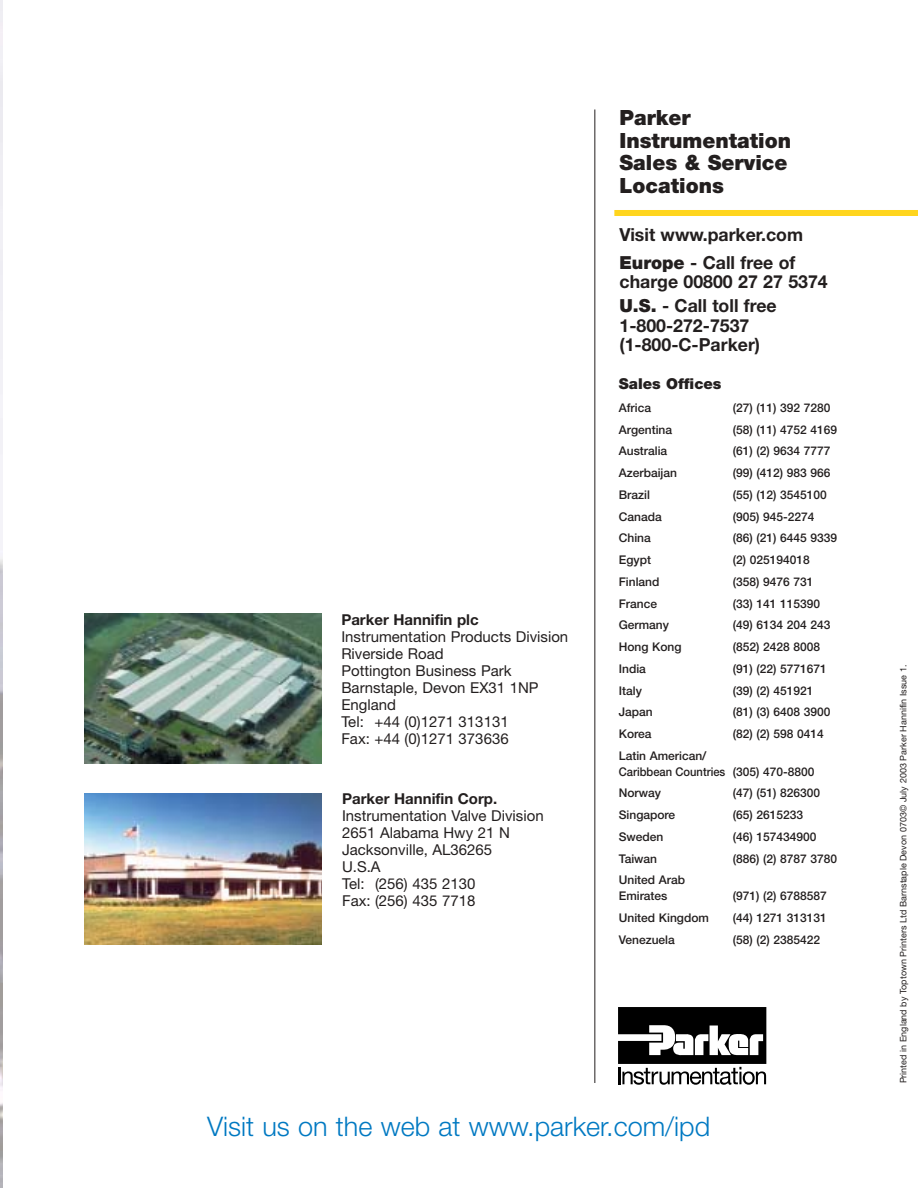
<style>
.page{position:relative;width:918px;height:1188px;background:#fff}
.page>*{position:absolute;margin:0;border:0;box-sizing:border-box;transform-origin:0 0}
.t1{font:300 27px "Helvetica Neue";color:#0079c2}
.t2{font:900 21px/22.5px "Helvetica Neue";color:#231f1f}
.t3{font:700 18px/28px "Helvetica Neue";color:#231f1f}
.t4{font:15px/17.1px "Helvetica Neue";color:#231f1f}
.t5{font:700 15px "Helvetica Neue";color:#231f1f}
.t6{font:900 15px "Helvetica Neue";color:#231f1f}
.t7{font:500 12px/15.8px "Helvetica Neue";color:#231f1f}
.t8{font:9px "Helvetica Neue";color:#231f1f}
.s1{font-weight:900}
</style>
<div class="page">
<div style="left:614px;top:210px;width:304px;height:6px;background:#ffd51e"></div>
<svg style="left:618px;top:1007px;width:148px;height:78px"></svg>
<img style="left:85px;top:613px;width:237px;height:150px">
<img style="left:85px;top:793px;width:237px;height:152px">
<hr style="left:594px;top:109px;width:1px;height:974px;background:#231f1f">
<p class="t5" style="left:341px;top:614px;width:139px">Parker Hannifin plc</p>
<p class="t4" style="left:341px;top:629px;width:228px">Instrumentation Products Division<br>Riverside Road<br>Pottington Business Park<br>Barnstaple, Devon EX31 1NP<br>England<br>Tel: +44 (0)1271 313131<br>Fax: +44 (0)1271 373636</p>
<p class="t5" style="left:342px;top:793px;width:157px">Parker Hannifin Corp.</p>
<p class="t4" style="left:342px;top:809px;width:203px">Instrumentation Valve Division<br>2651 Alabama Hwy 21 N<br>Jacksonville, AL36265<br>U.S.A<br>Tel: (256) 435 2130<br>Fax: (256) 435 7718</p>
<h2 class="t2" style="left:620px;top:108px;width:173px">Parker<br>Instrumentation<br>Sales &amp; Service<br>Locations</h2>
<h3 class="t3" style="left:620px;top:222px;width:185px">Visit www.parker.com<br><span class="s1">Europe</span> - Call free of</h3>
<h3 class="t3" style="left:620px;top:272px;width:210px;line-height:24px">charge 00800 27 27 5374<br><span class="s1">U.S.</span> - Call toll free</h3>
<h3 class="t3" style="left:620px;top:317px;width:142px;line-height:19.5px">1-800-272-7537 (1-800-C-Parker)</h3>
<p class="t6" style="left:619px;top:379px;width:104px">Sales Offices</p>
<p class="t7" style="left:619px;top:401px;width:34px">Africa</p>
<p class="t7" style="left:733px;top:401px;width:99px">(27) (11) 392 7280</p>
<p class="t7" style="left:619px;top:423px;width:55px">Argentina</p>
<p class="t7" style="left:733px;top:423px;width:106px">(58) (11) 4752 4169</p>
<p class="t7" style="left:619px;top:444px;width:50px">Australia</p>
<p class="t7" style="left:733px;top:444px;width:99px">(61) (2) 9634 7777</p>
<p class="t7" style="left:619px;top:466px;width:60px">Azerbaijan</p>
<p class="t7" style="left:733px;top:466px;width:99px">(99) (412) 983 966</p>
<p class="t7" style="left:619px;top:488px;width:33px">Brazil</p>
<p class="t7" style="left:733px;top:488px;width:96px">(55) (12) 3545100</p>
<p class="t7" style="left:619px;top:510px;width:44px">Canada</p>
<p class="t7" style="left:733px;top:510px;width:83px">(905) 945-2274</p>
<p class="t7" style="left:619px;top:531px;width:33px">China</p>
<p class="t7" style="left:733px;top:531px;width:106px">(86) (21) 6445 9339</p>
<p class="t7" style="left:619px;top:553px;width:34px">Egypt</p>
<p class="t7" style="left:733px;top:553px;width:79px">(2) 025194018</p>
<p class="t7" style="left:619px;top:575px;width:42px">Finland</p>
<p class="t7" style="left:733px;top:575px;width:82px">(358) 9476 731</p>
<p class="t7" style="left:619px;top:597px;width:40px">France</p>
<p class="t7" style="left:733px;top:597px;width:89px">(33) 141 115390</p>
<p class="t7" style="left:619px;top:618px;width:52px">Germany</p>
<p class="t7" style="left:733px;top:618px;width:99px">(49) 6134 204 243</p>
<p class="t7" style="left:619px;top:640px;width:64px">Hong Kong</p>
<p class="t7" style="left:733px;top:640px;width:89px">(852) 2428 8008</p>
<p class="t7" style="left:619px;top:662px;width:29px">India</p>
<p class="t7" style="left:733px;top:662px;width:96px">(91) (22) 5771671</p>
<p class="t7" style="left:619px;top:684px;width:25px">Italy</p>
<p class="t7" style="left:733px;top:684px;width:82px">(39) (2) 451921</p>
<p class="t7" style="left:619px;top:705px;width:36px">Japan</p>
<p class="t7" style="left:733px;top:705px;width:99px">(81) (3) 6408 3900</p>
<p class="t7" style="left:619px;top:727px;width:34px">Korea</p>
<p class="t7" style="left:733px;top:727px;width:93px">(82) (2) 598 0414</p>
<p class="t7" style="left:619px;top:749px;width:197px">Latin American/<br>Caribbean Countries (305) 470-8800</p>
<p class="t7" style="left:619px;top:786px;width:44px">Norway</p>
<p class="t7" style="left:733px;top:786px;width:89px">(47) (51) 826300</p>
<p class="t7" style="left:619px;top:808px;width:58px">Singapore</p>
<p class="t7" style="left:733px;top:808px;width:72px">(65) 2615233</p>
<p class="t7" style="left:619px;top:830px;width:46px">Sweden</p>
<p class="t7" style="left:733px;top:830px;width:85px">(46) 157434900</p>
<p class="t7" style="left:619px;top:852px;width:40px">Taiwan</p>
<p class="t7" style="left:733px;top:852px;width:106px">(886) (2) 8787 3780</p>
<p class="t7" style="left:619px;top:873px;width:68px">United Arab<br>Emirates</p>
<p class="t7" style="left:733px;top:889px;width:96px">(971) (2) 6788587</p>
<p class="t7" style="left:619px;top:911px;width:92px">United Kingdom</p>
<p class="t7" style="left:733px;top:911px;width:96px">(44) 1271 313131</p>
<p class="t7" style="left:619px;top:933px;width:58px">Venezuela</p>
<p class="t7" style="left:733px;top:933px;width:89px">(58) (2) 2385422</p>
<h1 class="t1" style="left:207px;top:1117px;width:505px">Visit us on the web at www.parker.com/ipd</h1>
<p class="t8" style="left:900px;top:1083px;width:420px;rotate:-90deg">Printed in England by Toptown Printers Ltd Barnstaple Devon 0703© July 2003 Parker Hannifin Issue 1.</p>
</div>
